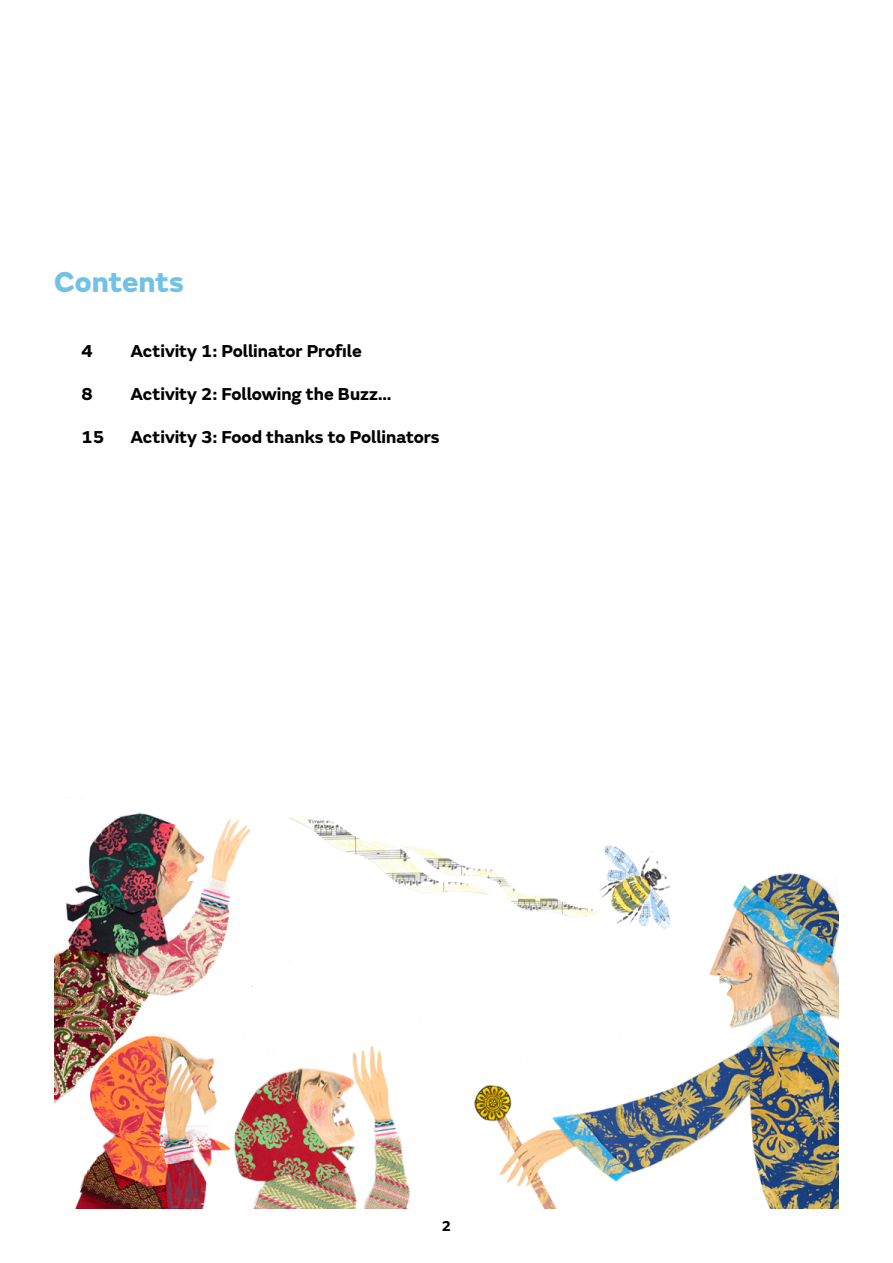
<style>
.page{position:relative;width:893px;height:1263px;background:#fff}
.page>*{position:absolute;margin:0;border:0;box-sizing:border-box;transform-origin:0 0}
.t1{font:800 30px "FS Emeric";color:#72c2e6}
.t2{font:700 18px "FS Emeric";color:#000}
.t3{font:700 15px "FS Emeric";color:#000}
</style>
<div class="page">
<img style="left:54px;top:813px;width:785px;height:396px">
<img style="left:268px;top:814px;width:425px;height:133px">
<h1 class="t1" style="left:54px;top:258px;width:132px">Contents</h1>
<p class="t2" style="left:81px;top:336px;width:13px">4</p>
<p class="t2" style="left:130px;top:336px;width:233px">Activity 1: Pollinator Profile</p>
<p class="t2" style="left:81px;top:380px;width:13px">8</p>
<p class="t2" style="left:130px;top:380px;width:262px">Activity 2: Following the Buzz…</p>
<p class="t2" style="left:81px;top:423px;width:25px">15</p>
<p class="t2" style="left:130px;top:423px;width:311px">Activity 3: Food thanks to Pollinators</p>
<p class="t3" style="left:441px;top:1214px;width:11px">2</p>
</div>
